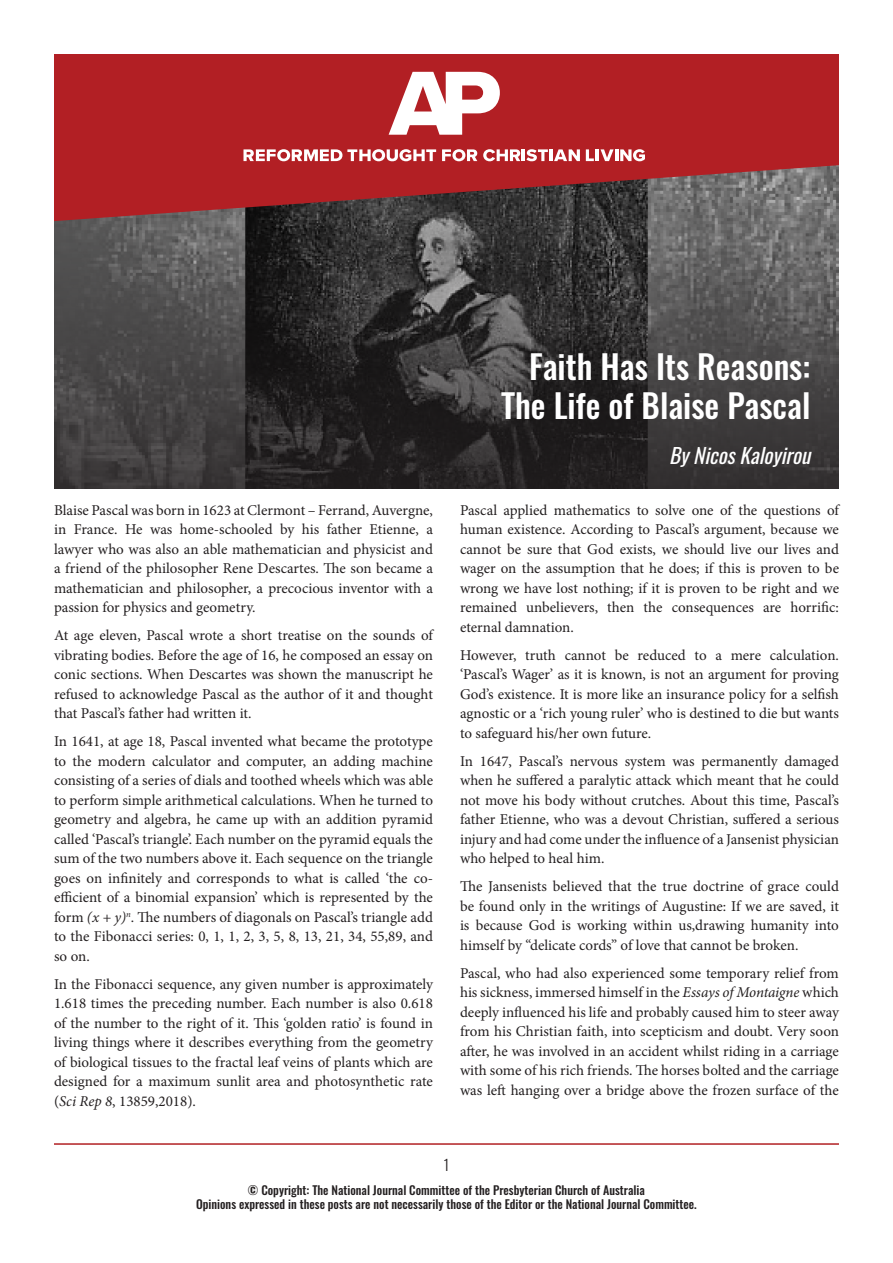
<style>
.page{position:relative;width:893px;height:1263px;background:#fff}
.page>*{position:absolute;margin:0;border:0;box-sizing:border-box;transform-origin:0 0}
.t1{font:500 33px "Oswald";color:#fff}
.t2{font:italic 21px "Oswald";color:#fff}
.t3{font:15px/19.5px "Minion Pro";color:#231f20;text-align:justify}
.t4{font:300 15px "Oswald";color:#231f20}
.t5{font:500 12px "Oswald";color:#231f20}
.s1{font-style:italic}
</style>
<div class="page">
<img style="left:54px;top:221px;width:785px;height:267px">
<svg style="left:54px;top:54px;width:785px;height:167px;background:#a0282c"></svg>
<svg style="left:389px;top:72px;width:111px;height:63px"></svg>
<svg style="left:243px;top:149px;width:193px;height:12px"></svg>
<svg style="left:442px;top:149px;width:35px;height:12px"></svg>
<svg style="left:483px;top:149px;width:97px;height:12px"></svg>
<svg style="left:586px;top:149px;width:59px;height:12px"></svg>
<hr style="left:54px;top:1143px;width:785px;height:2px;background:#b12023">
<p class="t3" style="left:54px;top:500px;width:381px">Blaise Pascal was born in 1623 at Clermont – Ferrand, Auvergne, in France. He was home-schooled by his father Etienne, a lawyer who was also an able mathematician and physicist and a friend of the philosopher Rene Descartes. The son became a mathematician and philosopher, a precocious inventor with a passion for physics and geometry.</p>
<p class="t3" style="left:54px;top:626px;width:380px">At age eleven, Pascal wrote a short treatise on the sounds of vibrating bodies. Before the age of 16, he composed an essay on conic sections. When Descartes was shown the manuscript he refused to acknowledge Pascal as the author of it and thought that Pascal’s father had written it.</p>
<p class="t3" style="left:54px;top:732px;width:381px">In 1641, at age 18, Pascal invented what became the prototype to the modern calculator and computer, an adding machine consisting of a series of dials and toothed wheels which was able to perform simple arithmetical calculations. When he turned to geometry and algebra, he came up with an addition pyramid called ‘Pascal’s triangle’. Each number on the pyramid equals the sum of the two numbers above it. Each sequence on the triangle goes on infinitely and corresponds to what is called ‘the co&shy;efficient of a binomial expansion’ which is represented by the form <span class="s1">(x + y)</span><sup>n</sup>. The numbers of diagonals on Pascal’s triangle add to the Fibonacci series: 0, 1, 1, 2, 3, 5, 8, 13, 21, 34, 55,89, and so on.</p>
<p class="t3" style="left:54px;top:974px;width:381px">In the Fibonacci sequence, any given number is approximately 1.618 times the preceding number. Each number is also 0.618 of the number to the right of it. This ‘golden ratio’ is found in living things where it describes everything from the geometry of biological tissues to the fractal leaf veins of plants which are designed for a maximum sunlit area and photosynthetic rate (<span class="s1">Sci Rep 8</span>, 13859,2018).</p>
<p class="t1" style="left:529px;top:349px;width:283px">Faith Has Its Reasons:</p>
<p class="t1" style="left:501px;top:388px;width:311px">The Life of Blaise Pascal</p>
<p class="t2" style="left:669px;top:436px;width:150px">ByNicosKaloyirou</p>
<p class="t3" style="left:460px;top:500px;width:381px">Pascal applied mathematics to solve one of the questions of human existence. According to Pascal’s argument, because we cannot be sure that God exists, we should live our lives and wager on the assumption that he does; if this is proven to be wrong we have lost nothing; if it is proven to be right and we remained unbelievers, then the consequences are horrific: eternal damnation.</p>
<p class="t3" style="left:460px;top:645px;width:381px">However, truth cannot be reduced to a mere calculation. ‘Pascal’s Wager’ as it is known, is not an argument for proving God’s existence. It is more like an insurance policy for a selfish agnostic or a ‘rich young ruler’ who is destined to die but wants to safeguard his/her own future.</p>
<p class="t3" style="left:460px;top:751px;width:381px">In 1647, Pascal’s nervous system was permanently damaged when he suffered a paralytic attack which meant that he could not move his body without crutches. About this time, Pascal’s father Etienne, who was a devout Christian, suffered a serious injury and had come under the influence of a Jansenist physician who helped to heal him.</p>
<p class="t3" style="left:460px;top:877px;width:381px">The Jansenists believed that the true doctrine of grace could be found only in the writings of Augustine: If we are saved, it is because God is working within us,drawing humanity into himself by “delicate cords” of love that cannot be broken.</p>
<p class="t3" style="left:460px;top:963px;width:380px">Pascal, who had also experienced some temporary relief from his sickness, immersed himself in the <span class="s1">Essays of Montaigne</span> which deeply influenced his life and probably caused him to steer away from his Christian faith, into scepticism and doubt. Very soon after, he was involved in an accident whilst riding in a carriage with some of his rich friends. The horses bolted and the carriage was left hanging over a bridge above the frozen surface of the</p>
<p class="t4" style="left:444px;top:1152px;width:7px">1</p>
<p class="t5" style="left:248px;top:1183px;width:398px">© Copyright: The National Journal Committee of the Presbyterian Church of Australia</p>
<p class="t5" style="left:196px;top:1198px;width:502px">Opinions expressed in these posts are not necessarily those of the Editor or the National Journal Committee.</p>
</div>
